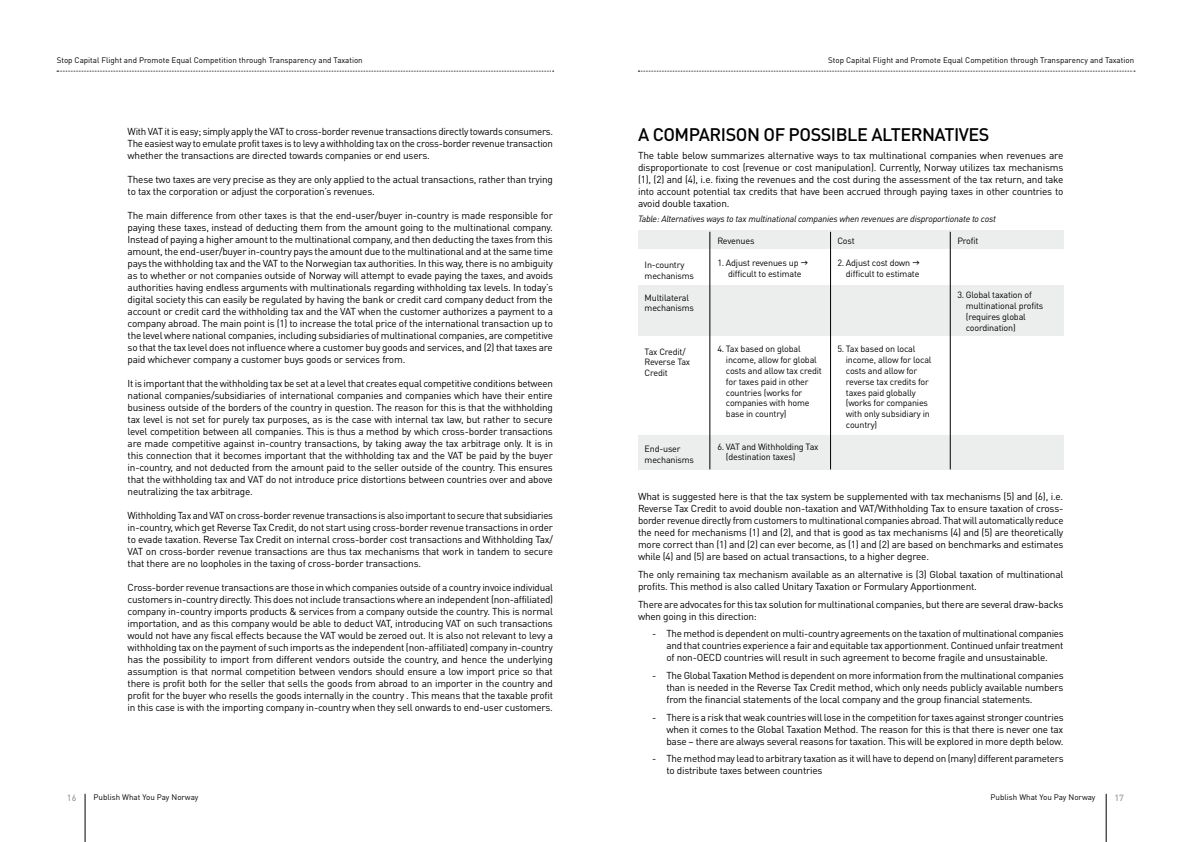
<style>
.page{position:relative;width:1191px;height:842px;background:#fff}
.page>*{position:absolute;margin:0;border:0;box-sizing:border-box;transform-origin:0 0}
.t1{font:500 18px "DINOT";letter-spacing:-.025em;color:#000}
.t2{font:10px/12px "DINOT";letter-spacing:-.02em;color:#000;text-align:justify}
.t3{font:9px/10.8px "DINOT";letter-spacing:-.02em;color:#000}
.t4{font:italic 9px "DINOT";letter-spacing:-.02em;color:#000}
.t5{font:500 9px "DINOT";color:#9c9e9f}
.t6{font:8px "DINOT";color:#000}
</style>
<div class="page">
<hr style="left:85px;top:794px;width:1px;height:48px;background:#000">
<hr style="left:1106px;top:794px;width:1px;height:48px;background:#000">
<svg style="left:57px;top:71px;width:497px;height:1px"></svg>
<svg style="left:638px;top:71px;width:497px;height:1px"></svg>
<div style="left:638px;top:230px;width:425px;height:19px;background:#eceded"></div>
<div style="left:638px;top:286px;width:425px;height:50px;background:#eceded"></div>
<div style="left:638px;top:435px;width:425px;height:34px;background:#eceded"></div>
<hr style="left:709px;top:232px;width:1px;height:237px;background:#000">
<hr style="left:830px;top:232px;width:1px;height:237px;background:#000">
<hr style="left:950px;top:232px;width:1px;height:237px;background:#000">
<p class="t6" style="left:57px;top:55px;width:307px">Stop Capital Flight and Promote Equal Competition through Transparency and Taxation</p>
<p class="t6" style="left:828px;top:55px;width:307px">Stop Capital Flight and Promote Equal Competition through Transparency and Taxation</p>
<p class="t2" style="left:128px;top:125px;width:427px">With VAT it is easy; simply apply the VAT to cross-border revenue transactions directly towards consumers.<br>The easiest way to emulate profit taxes is to levy a withholding tax on the cross-border revenue transaction whether the transactions are directed towards companies or end users.</p>
<p class="t2" style="left:128px;top:173px;width:427px">These two taxes are very precise as they are only applied to the actual transactions, rather than trying to tax the corporation or adjust the corporation’s revenues.</p>
<p class="t2" style="left:128px;top:209px;width:427px">The main difference from other taxes is that the end-user/buyer in-country is made responsible for paying these taxes, instead of deducting them from the amount going to the multinational company.<br>Instead of paying a higher amount to the multinational company, and then deducting the taxes from this amount, the end-user/buyer in-country pays the amount due to the multinational and at the same time pays the withholding tax and the VAT to the Norwegian tax authorities. In this way, there is no ambiguity as to whether or not companies outside of Norway will attempt to evade paying the taxes, and avoids authorities having endless arguments with multinationals regarding withholding tax levels. In today’s digital society this can easily be regulated by having the bank or credit card company deduct from the account or credit card the withholding tax and the VAT when the customer authorizes a payment to a company abroad. The main point is (1) to increase the total price of the international transaction up to the level where national companies, including subsidiaries of multinational companies, are competitive so that the tax level does not influence where a customer buy goods and services, and (2) that taxes are paid whichever company a customer buys goods or services from.</p>
<p class="t2" style="left:128px;top:377px;width:427px">It is important that the withholding tax be set at a level that creates equal competitive conditions between national companies/subsidiaries of international companies and companies which have their entire business outside of the borders of the country in question. The reason for this is that the withholding tax level is not set for purely tax purposes, as is the case with internal tax law, but rather to secure level competition between all companies. This is thus a method by which cross-border transactions are made competitive against in-country transactions, by taking away the tax arbitrage only. It is in this connection that it becomes important that the withholding tax and the VAT be paid by the buyer in-country, and not deducted from the amount paid to the seller outside of the country. This ensures that the withholding tax and VAT do not introduce price distortions between countries over and above neutralizing the tax arbitrage.</p>
<p class="t2" style="left:128px;top:509px;width:427px">Withholding Tax and VAT on cross-border revenue transactions is also important to secure that subsidiaries in-country, which get Reverse Tax Credit, do not start using cross-border revenue transactions in order to evade taxation. Reverse Tax Credit on internal cross-border cost transactions and Withholding Tax/ VAT on cross-border revenue transactions are thus tax mechanisms that work in tandem to secure that there are no loopholes in the taxing of cross-border transactions.</p>
<p class="t2" style="left:128px;top:581px;width:427px">Cross-border revenue transactions are those in which companies outside of a country invoice individual customers in-country directly. This does not include transactions where an independent (non-affiliated) company in-country imports products &amp; services from a company outside the country. This is normal importation, and as this company would be able to deduct VAT, introducing VAT on such transactions would not have any fiscal effects because the VAT would be zeroed out. It is also not relevant to levy a withholding tax on the payment of such imports as the independent (non-affiliated) company in-country has the possibility to import from different vendors outside the country, and hence the underlying assumption is that normal competition between vendors should ensure a low import price so that there is profit both for the seller that sells the goods from abroad to an importer in the country and profit for the buyer who resells the goods internally in the country . This means that the taxable profit in this case is with the importing company in-country when they sell onwards to end-user customers.</p>
<h1 class="t1" style="left:638px;top:123px;width:353px">A COMPARISON OF POSSIBLE ALTERNATIVES</h1>
<p class="t2" style="left:638px;top:149px;width:427px">The table below summarizes alternative ways to tax multinational companies when revenues are disproportionate to cost (revenue or cost manipulation). Currently, Norway utilizes tax mechanisms (1), (2) and (4), i.e. fixing the revenues and the cost during the assessment of the tax return, and take into account potential tax credits that have been accrued through paying taxes in other countries to avoid double taxation.</p>
<p class="t4" style="left:638px;top:213px;width:359px">Table: Alternatives ways to tax multinational companies when revenues are disproportionate to cost</p>
<p class="t3" style="left:644px;top:259px;width:51px">In-country mechanisms</p>
<p class="t3" style="left:644px;top:292px;width:51px">Multilateral mechanisms</p>
<p class="t3" style="left:644px;top:346px;width:47px">Tax Credit/<br>Reverse Tax<br>Credit</p>
<p class="t3" style="left:644px;top:443px;width:51px">End-user mechanisms</p>
<p class="t3" style="left:717px;top:235px;width:39px">Revenues</p>
<p class="t3" style="left:728px;top:257px;width:75px;text-indent:-11px">1. Adjust revenues up difficult to estimate</p>
<p class="t3" style="left:837px;top:235px;width:19px">Cost</p>
<p class="t3" style="left:846px;top:257px;width:75px;text-indent:-9px">2. Adjust cost down difficult to estimate</p>
<p class="t3" style="left:726px;top:343px;width:97px;text-indent:-9px">4. Tax based on global income, allow for global costs and allow tax credit for taxes paid in other countries (works for companies with home base in country)</p>
<p class="t3" style="left:726px;top:441px;width:94px;text-indent:-9px">6. VAT and Withholding Tax (destination taxes)</p>
<p class="t3" style="left:846px;top:343px;width:87px;text-indent:-9px">5. Tax based on local income, allow for local costs and allow for reverse tax credits for taxes paid globally (works for companies with only subsidiary in country)</p>
<p class="t3" style="left:957px;top:235px;width:23px">Profit</p>
<p class="t3" style="left:966px;top:289px;width:79px;text-indent:-9px">3. Global taxation of multinational profits (requires global coordination)</p>
<p class="t2" style="left:638px;top:490px;width:427px">What is suggested here is that the tax system be supplemented with tax mechanisms (5) and (6), i.e.<br>Reverse Tax Credit to avoid double non-taxation and VAT/Withholding Tax to ensure taxation of cross&shy;border revenue directly from customers to multinational companies abroad. That will automatically reduce the need for mechanisms (1) and (2), and that is good as tax mechanisms (4) and (5) are theoretically more correct than (1) and (2) can ever become, as (1) and (2) are based on benchmarks and estimates while (4) and (5) are based on actual transactions, to a higher degree.</p>
<p class="t2" style="left:638px;top:568px;width:427px">The only remaining tax mechanism available as an alternative is (3) Global taxation of multinational profits. This method is also called Unitary Taxation or Formulary Apportionment.</p>
<p class="t2" style="left:638px;top:598px;width:427px">There are advocates for this tax solution for multinational companies, but there are several draw-backs when going in this direction:</p>
<p class="t2" style="left:666px;top:627px;width:399px;text-indent:-14px">- The method is dependent on multi-country agreements on the taxation of multinational companies and that countries experience a fair and equitable tax apportionment. Continued unfair treatment of non-OECD countries will result in such agreement to become fragile and unsustainable.</p>
<p class="t2" style="left:666px;top:669px;width:399px;text-indent:-14px">- The Global Taxation Method is dependent on more information from the multinational companies than is needed in the Reverse Tax Credit method, which only needs publicly available numbers from the financial statements of the local company and the group financial statements.</p>
<p class="t2" style="left:666px;top:711px;width:399px;text-indent:-14px">- There is a risk that weak countries will lose in the competition for taxes against stronger countries when it comes to the Global Taxation Method. The reason for this is that there is never one tax base – there are always several reasons for taxation. This will be explored in more depth below.</p>
<p class="t2" style="left:666px;top:752px;width:399px;text-indent:-14px">- The method may lead to arbitrary taxation as it will have to depend on (many) different parameters to distribute taxes between countries</p>
<p class="t5" style="left:67px;top:792px;width:11px">16</p>
<p class="t6" style="left:94px;top:792px;width:106px">Publish What You Pay Norway</p>
<p class="t5" style="left:1114px;top:792px;width:11px">17</p>
<p class="t6" style="left:990px;top:792px;width:106px">Publish What You Pay Norway</p>
</div>
